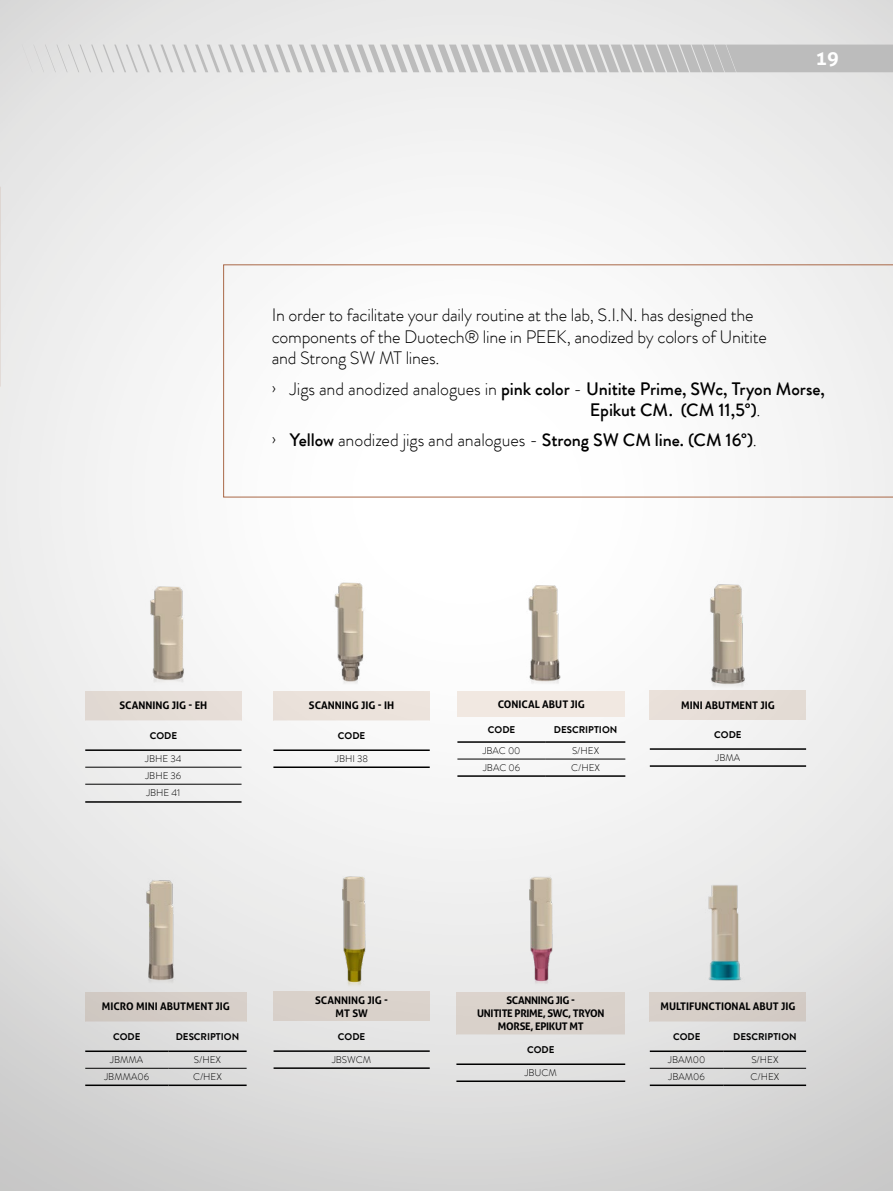
<style>
.page{position:relative;width:893px;height:1191px;background:#fff}
.page>*{position:absolute;margin:0;border:0;box-sizing:border-box;transform-origin:0 0}
.t1{font:700 19.5px "Aller";color:#fff}
.t2{font:300 18px/21.6px "Brandon Grotesque";letter-spacing:-.015em;color:#000}
.t3{font:500 18px/21.6px "Brandon Grotesque";letter-spacing:-.005em;color:#000}
.t4{font:700 10.5px/12.6px "Aller";color:#000;text-align:center}
.t5{font:700 10.5px/12.6px "Aller";letter-spacing:-.03em;color:#000;text-align:center}
.t6{font:300 9.75px/17.2px "Brandon Grotesque";color:#000;text-align:justify}
.t7{font:700 9.75px "Brandon Grotesque";color:#000}
.s1{font-weight:300}
</style>
<div class="page">
<img style="left:0;top:0;width:893px;height:1191px">
<div style="left:85px;top:690px;width:157px;height:30px;background:#e4dcd5"></div>
<div style="left:85px;top:720px;width:157px;height:81px;background:#f0f0f0"></div>
<hr style="left:85px;top:749px;width:157px;height:2px;background:#000">
<hr style="left:85px;top:767px;width:157px;height:1px;background:#000">
<hr style="left:85px;top:784px;width:157px;height:1px;background:#000">
<hr style="left:85px;top:801px;width:157px;height:1px;background:#000">
<div style="left:85px;top:991px;width:162px;height:30px;background:#d4ccc5"></div>
<div style="left:85px;top:1021px;width:162px;height:47px;background:#dcdcdc"></div>
<hr style="left:85px;top:1050px;width:83px;height:2px;background:#000">
<hr style="left:168px;top:1050px;width:79px;height:2px;background:#000">
<hr style="left:85px;top:1068px;width:83px;height:1px;background:#000">
<hr style="left:168px;top:1068px;width:79px;height:1px;background:#000">
<hr style="left:85px;top:1084px;width:83px;height:2px;background:#000">
<hr style="left:168px;top:1084px;width:79px;height:2px;background:#000">
<div style="left:650px;top:991px;width:156px;height:30px;background:#d6cec8"></div>
<div style="left:650px;top:1021px;width:156px;height:47px;background:#dfdede"></div>
<hr style="left:650px;top:1050px;width:74px;height:2px;background:#000">
<hr style="left:724px;top:1050px;width:82px;height:2px;background:#000">
<hr style="left:650px;top:1068px;width:74px;height:1px;background:#000">
<hr style="left:724px;top:1068px;width:82px;height:1px;background:#000">
<hr style="left:650px;top:1084px;width:74px;height:2px;background:#000">
<hr style="left:724px;top:1084px;width:82px;height:2px;background:#000">
<img style="left:110px;top:579px;width:107px;height:107px">
<div style="left:273px;top:690px;width:157px;height:30px;background:#f1e8e1"></div>
<svg style="left:273px;top:720px;width:157px;height:46px"></svg>
<hr style="left:273px;top:749px;width:157px;height:2px;background:#000">
<hr style="left:273px;top:766px;width:157px;height:2px;background:#000">
<img style="left:298px;top:578px;width:107px;height:107px">
<img style="left:491px;top:580px;width:107px;height:106px">
<div style="left:650px;top:690px;width:156px;height:30px;background:#e6ddd7"></div>
<div style="left:650px;top:720px;width:156px;height:45px;background:#f3f3f3"></div>
<hr style="left:650px;top:748px;width:156px;height:2px;background:#000">
<hr style="left:650px;top:765px;width:156px;height:2px;background:#000">
<img style="left:675px;top:581px;width:106px;height:106px">
<img style="left:107px;top:877px;width:106px;height:106px">
<div style="left:456px;top:991px;width:169px;height:43px;background:#d9d1ca"></div>
<div style="left:456px;top:1034px;width:169px;height:46px;background:#e4e4e3"></div>
<hr style="left:456px;top:1063px;width:169px;height:2px;background:#000">
<hr style="left:456px;top:1080px;width:169px;height:2px;background:#000">
<img style="left:477px;top:869px;width:119px;height:119px">
<img style="left:670px;top:869px;width:113px;height:123px">
<div style="left:274px;top:991px;width:156px;height:30px;background:#d9d1ca"></div>
<div style="left:274px;top:1021px;width:156px;height:46px;background:#e4e4e3"></div>
<hr style="left:274px;top:1050px;width:156px;height:1px;background:#000">
<hr style="left:274px;top:1067px;width:156px;height:2px;background:#000">
<img style="left:291px;top:870px;width:119px;height:119px">
<svg style="left:223px;top:264px;width:670px;height:233px"></svg>
<svg style="left:0;top:187px;width:1px;height:199px"></svg>
<div style="left:457px;top:691px;width:168px;height:25px;background:#f1e8e1"></div>
<hr style="left:546px;top:741px;width:79px;height:2px;background:#000">
<hr style="left:457px;top:759px;width:89px;height:1px;background:#000">
<hr style="left:546px;top:759px;width:79px;height:1px;background:#000">
<hr style="left:457px;top:741px;width:89px;height:2px;background:#000">
<hr style="left:457px;top:775px;width:89px;height:2px;background:#000">
<hr style="left:546px;top:775px;width:79px;height:2px;background:#000">
<svg style="left:22px;top:45px;width:871px;height:27px;background:#cecece"></svg>
<svg style="left:273px;top:385px;width:2px;height:7px"></svg>
<svg style="left:273px;top:437px;width:2px;height:6px"></svg>
<p class="t1" style="left:816px;top:46px;width:25px">19</p>
<p class="t2" style="left:272px;top:304px;width:496px">In order to facilitate your daily routine at the lab, S.I.N. has designed the components of the Duotech® line in PEEK, anodized by colors of Unitite and Strong SW MT lines.</p>
<p class="t3" style="left:590px;top:378px;width:237px;text-indent:-300px"><span class="s1">Jigs and anodized analogues in</span> pink color <span class="s1">-</span> Unitite Prime, SWc, Tryon Morse,<br>Epikut CM. (CM 11,5°)<span class="s1">.</span></p>
<p class="t3" style="left:290px;top:429px;width:469px">Yellow <span class="s1">anodized jigs and analogues -</span> Strong SW CM line. (CM 16°)<span class="s1">.</span></p>
<p class="t4" style="left:119px;top:699px;width:89px">SCANNING JIG - EH</p>
<p class="t7" style="left:150px;top:728px;width:29px">CODE</p>
<p class="t6" style="left:145px;top:750px;width:38px">JBHE 34<br>JBHE 36<br>JBHE 41</p>
<p class="t4" style="left:309px;top:699px;width:87px">SCANNING JIG - IH</p>
<p class="t7" style="left:338px;top:728px;width:29px">CODE</p>
<p class="t6" style="left:335px;top:750px;width:34px">JBHI 38</p>
<p class="t4" style="left:102px;top:1000px;width:130px">MICRO MINI ABUTMENT JIG</p>
<p class="t7" style="left:113px;top:1029px;width:29px">CODE</p>
<p class="t7" style="left:176px;top:1029px;width:65px">DESCRIPTION</p>
<p class="t6" style="left:110px;top:1051px;width:35px">JBMMA</p>
<p class="t6" style="left:194px;top:1051px;width:29px">S/HEX</p>
<p class="t6" style="left:104px;top:1068px;width:46px">JBMMA06</p>
<p class="t6" style="left:193px;top:1068px;width:30px">C/HEX</p>
<p class="t4" style="left:315px;top:994px;width:74px">SCANNING JIG -<br>MT SW</p>
<p class="t7" style="left:338px;top:1029px;width:29px">CODE</p>
<p class="t6" style="left:332px;top:1051px;width:41px">JBSWCM</p>
<p class="t4" style="left:498px;top:697px;width:89px">CONICAL ABUT JIG</p>
<p class="t7" style="left:488px;top:722px;width:29px">CODE</p>
<p class="t7" style="left:554px;top:722px;width:65px">DESCRIPTION</p>
<p class="t6" style="left:483px;top:742px;width:39px">JBAC 00</p>
<p class="t6" style="left:572px;top:742px;width:29px">S/HEX</p>
<p class="t6" style="left:483px;top:759px;width:39px">JBAC 06</p>
<p class="t6" style="left:571px;top:759px;width:30px">C/HEX</p>
<p class="t4" style="left:681px;top:699px;width:95px">MINI ABUTMENT JIG</p>
<p class="t7" style="left:714px;top:728px;width:29px">CODE</p>
<p class="t6" style="left:716px;top:749px;width:26px">JBMA</p>
<p class="t5" style="left:477px;top:994px;width:129px">SCANNING JIG -<br>UNITITE PRIME, SWC, TRYON<br>MORSE, EPIKUT MT</p>
<p class="t7" style="left:527px;top:1042px;width:29px">CODE</p>
<p class="t6" style="left:525px;top:1064px;width:34px">JBUCM</p>
<p class="t4" style="left:660px;top:1000px;width:137px">MULTIFUNCTIONAL ABUT JIG</p>
<p class="t7" style="left:673px;top:1029px;width:29px">CODE</p>
<p class="t7" style="left:733px;top:1029px;width:65px">DESCRIPTION</p>
<p class="t6" style="left:668px;top:1051px;width:39px">JBAM00</p>
<p class="t6" style="left:751px;top:1051px;width:29px">S/HEX</p>
<p class="t6" style="left:669px;top:1068px;width:38px">JBAM06</p>
<p class="t6" style="left:750px;top:1068px;width:30px">C/HEX</p>
</div>
